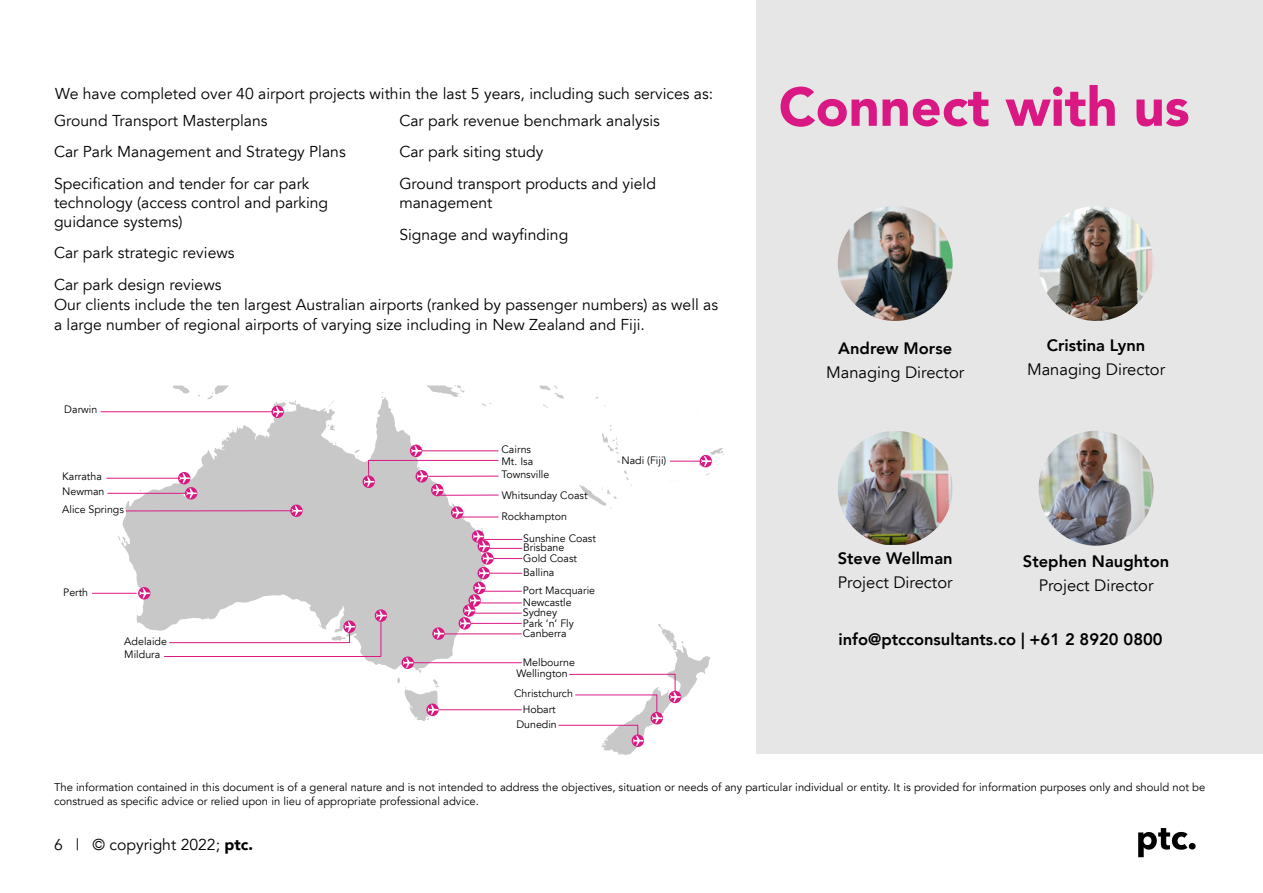
<style>
.page{position:relative;width:1263px;height:893px;background:#fff}
.page>*{position:absolute;margin:0;border:0;box-sizing:border-box;transform-origin:0 0}
.t1{font:900 54px "Avenir LT";color:#da1884}
.t2{font:800 16.5px "Avenir LT";color:#000}
.t3{font:16.5px "Avenir LT";color:#000}
.t4{font:15.75px/31.7px "Avenir LT";color:#000}
.t5{font:11.25px/13.5px "Avenir LT";color:#000}
.t6{font:10.8px/15px "Avenir LT";color:#000}
.s1{font-weight:900}
</style>
<div class="page">
<div style="left:757px;top:0;width:506px;height:754px;background:#e6e6e6"></div>
<svg style="left:1138px;top:828px;width:57px;height:29px"></svg>
<img style="left:838px;top:206px;width:115px;height:115px;border-radius:57px">
<img style="left:1038px;top:206px;width:115px;height:115px;border-radius:57px">
<img style="left:838px;top:431px;width:115px;height:114px">
<img style="left:1038px;top:431px;width:115px;height:115px;border-radius:57px">
<svg style="left:118px;top:385px;width:606px;height:370px"></svg>
<svg style="left:668px;top:478px;width:25px;height:7px"></svg>
<div style="left:362px;top:526px;width:22px;height:16px;background:#c8c8c8"></div>
<svg style="left:367px;top:608px;width:22px;height:16px"></svg>
<div style="left:411px;top:643px;width:22px;height:16px;background:#c8c8c8"></div>
<div style="left:428px;top:621px;width:22px;height:17px;background:#c8c8c8"></div>
<svg style="left:271px;top:406px;width:13px;height:12px"></svg>
<svg style="left:269px;top:407px;width:14px;height:10px"></svg>
<svg style="left:175px;top:473px;width:27px;height:25px"></svg>
<svg style="left:290px;top:504px;width:13px;height:13px"></svg>
<svg style="left:292px;top:506px;width:10px;height:10px"></svg>
<div style="left:363px;top:475px;width:12px;height:13px;background:#da1884;border-radius:50%"></div>
<svg style="left:132px;top:587px;width:27px;height:11px"></svg>
<svg style="left:426px;top:703px;width:13px;height:13px"></svg>
<svg style="left:428px;top:704px;width:15px;height:11px"></svg>
<svg style="left:402px;top:656px;width:12px;height:13px"></svg>
<svg style="left:403px;top:657px;width:15px;height:11px"></svg>
<svg style="left:432px;top:627px;width:13px;height:13px"></svg>
<svg style="left:434px;top:628px;width:14px;height:11px"></svg>
<svg style="left:459px;top:617px;width:12px;height:13px"></svg>
<svg style="left:451px;top:506px;width:12px;height:13px"></svg>
<svg style="left:452px;top:508px;width:11px;height:10px"></svg>
<svg style="left:700px;top:455px;width:12px;height:12px"></svg>
<svg style="left:701px;top:456px;width:10px;height:10px"></svg>
<hr style="left:101px;top:411px;width:172px;height:1px;background:#da1984">
<hr style="left:107px;top:478px;width:72px;height:1px;background:#da1984">
<hr style="left:108px;top:493px;width:79px;height:1px;background:#da1984">
<hr style="left:92px;top:593px;width:44px;height:1px;background:#da1984">
<hr style="left:414px;top:662px;width:107px;height:1px;background:#da1984">
<hr style="left:439px;top:709px;width:82px;height:1px;background:#da1984">
<hr style="left:670px;top:461px;width:31px;height:1px;background:#da1984">
<hr style="left:461px;top:517px;width:37px;height:1px;background:#da1984">
<hr style="left:445px;top:633px;width:76px;height:1px;background:#da1984">
<hr style="left:126px;top:510px;width:166px;height:1px;background:#da1984">
<svg style="left:364px;top:445px;width:135px;height:56px"></svg>
<svg style="left:558px;top:673px;width:123px;height:73px"></svg>
<svg style="left:460px;top:524px;width:62px;height:104px"></svg>
<svg style="left:164px;top:610px;width:225px;height:47px"></svg>
<p class="t4" style="left:55px;top:79px;width:659px">We have completed over 40 airport projects within the last 5 years, including such services as:</p>
<p class="t4" style="left:54px;top:105px;width:293px">Ground Transport Masterplans<br>Car Park Management and Strategy Plans<br>Specification and tender for car park</p>
<p class="t4" style="left:54px;top:193px;width:276px;line-height:18.9px">technology (access control and parking guidance systems)</p>
<p class="t4" style="left:54px;top:238px;width:182px">Car park strategic reviews<br>Car park design reviews</p>
<p class="t4" style="left:399px;top:105px;width:262px">Car park revenue benchmark analysis<br>Car park siting study<br>Ground transport products and yield</p>
<p class="t4" style="left:399px;top:187px;width:170px">management<br>Signage and wayfinding</p>
<p class="t4" style="left:54px;top:295px;width:666px;line-height:19.8px">Our clients include the ten largest Australian airports (ranked by passenger numbers) as well as a large number of regional airports of varying size including in New Zealand and Fiji.</p>
<p class="t6" style="left:64px;top:403px;width:35px">Darwin</p>
<p class="t6" style="left:62px;top:469px;width:44px">Karratha<br>Newman</p>
<p class="t6" style="left:62px;top:502px;width:63px">Alice Springs</p>
<p class="t6" style="left:63px;top:585px;width:26px">Perth</p>
<p class="t6" style="left:124px;top:635px;width:44px;line-height:12.8px">Adelaide<br>Mildura</p>
<p class="t6" style="left:501px;top:443px;width:33px;line-height:12px">Cairns<br>Mt. Isa</p>
<p class="t6" style="left:501px;top:467px;width:49px">Townsville</p>
<p class="t6" style="left:502px;top:488px;width:87px">Whitsunday Coast</p>
<p class="t6" style="left:501px;top:509px;width:67px">Rockhampton</p>
<p class="t6" style="left:523px;top:531px;width:74px">Sunshine Coast</p>
<p class="t6" style="left:523px;top:540px;width:43px">Brisbane</p>
<p class="t6" style="left:523px;top:551px;width:55px">Gold Coast</p>
<p class="t6" style="left:523px;top:565px;width:33px">Ballina</p>
<p class="t6" style="left:523px;top:583px;width:74px">Port Macquarie</p>
<p class="t6" style="left:523px;top:595px;width:50px">Newcastle</p>
<p class="t6" style="left:523px;top:605px;width:36px">Sydney</p>
<p class="t6" style="left:523px;top:616px;width:53px">Park ‘n’ Fly</p>
<p class="t6" style="left:523px;top:626px;width:45px">Canberra</p>
<p class="t6" style="left:523px;top:655px;width:54px">Melbourne</p>
<p class="t6" style="left:516px;top:666px;width:53px">Wellington</p>
<p class="t6" style="left:514px;top:686px;width:60px">Christchurch</p>
<p class="t6" style="left:523px;top:702px;width:35px">Hobart</p>
<p class="t6" style="left:516px;top:717px;width:42px">Dunedin</p>
<p class="t6" style="left:621px;top:453px;width:46px">Nadi (Fiji)</p>
<h1 class="t1" style="left:779px;top:74px;width:412px">Connect with us</h1>
<p class="t2" style="left:838px;top:339px;width:115px">Andrew Morse</p>
<p class="t3" style="left:826px;top:363px;width:140px">Managing Director</p>
<p class="t2" style="left:1047px;top:335px;width:100px">Cristina Lynn</p>
<p class="t3" style="left:1027px;top:360px;width:140px">Managing Director</p>
<p class="t2" style="left:838px;top:548px;width:116px">Steve Wellman</p>
<p class="t3" style="left:838px;top:573px;width:116px">Project Director</p>
<p class="t2" style="left:1023px;top:551px;width:148px">Stephen Naughton</p>
<p class="t3" style="left:1039px;top:575px;width:116px">Project Director</p>
<p class="t2" style="left:838px;top:629px;width:326px">info@ptcconsultants.co | +61 2 8920 0800</p>
<p class="t5" style="left:54px;top:781px;width:1153px">The information contained in this document is of a general nature and is not intended to address the objectives, situation or needs of any particular individual or entity. It is provided for information purposes only and should not be construed as specific advice or relied upon in lieu of appropriate professional advice.</p>
<p class="t4" style="left:54px;top:829px;width:201px">6 | © copyright 2022; <span class="s1">ptc.</span></p>
</div>
